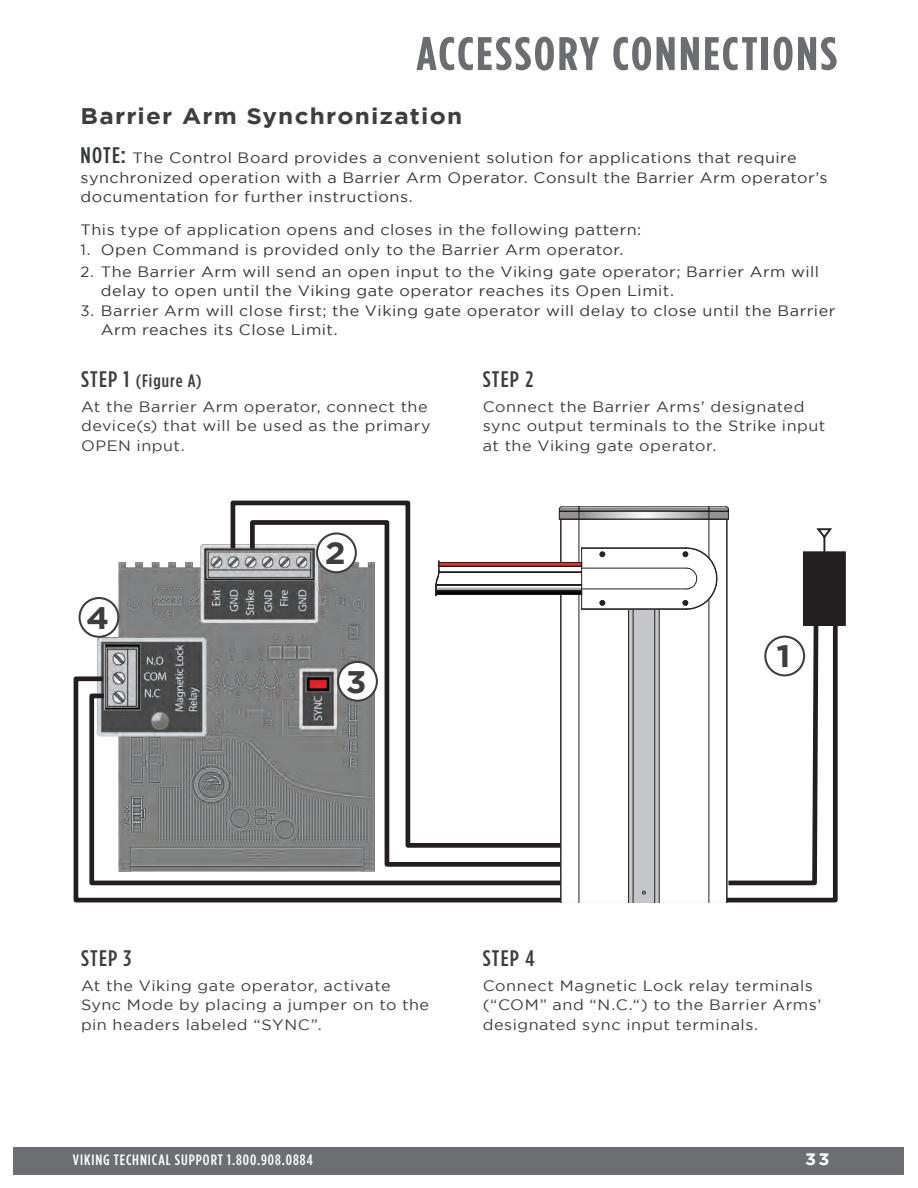
<style>
.page{position:relative;width:918px;height:1188px;background:#fff}
.page>*{position:absolute;margin:0;border:0;box-sizing:border-box;transform-origin:0 0}
.t1{font:700 47.1px "Gotham Condensed";letter-spacing:.05em;color:#6c6d70;scale:1.08 1}
.t2{font:700 31.05px "Gotham";color:#3e3e3f;scale:1.08 1}
.t3{font:700 22.5px "Gotham";letter-spacing:.05em;color:#3e3e3f;scale:1.08 1}
.t4{font:500 22.5px "Gotham Condensed";letter-spacing:.05em;color:#3e3e3f;scale:1.08 1}
.t5{font:500 18px "Gotham Condensed";letter-spacing:.05em;color:#3e3e3f;scale:1.08 1}
.t6{font:700 16.5px "Gotham";color:#fff;scale:1.08 1}
.t7{font:15px/19.5px "Gotham";letter-spacing:.03em;color:#3e3e3f;scale:1.08 1}
.t8{font:15px/19.5px "Gotham";letter-spacing:.03em;color:#353738}
.t9{font:15px/19.5px "Gotham";letter-spacing:.03em;color:#353738;scale:1.08 1}
.t10{font:500 15px "Gotham Condensed";letter-spacing:.06em;color:#fff;scale:1.08 1}
.s1{font-family:"Gotham Condensed";font-weight:500;font-size:22.5px}
.s2{font-size:22.5px}
</style>
<div class="page">
<div style="left:14px;top:1147px;width:890px;height:27px;background:#6d6e71"></div>
<svg style="left:708px;top:520px;width:19px;height:382px"></svg>
<hr style="left:579px;top:509px;width:130px;height:1px;background:#231f20">
<hr style="left:579px;top:507px;width:130px;height:1px;background:#231f20">
<hr style="left:579px;top:519px;width:130px;height:1px;background:#231f20">
<svg style="left:709px;top:506px;width:20px;height:14px"></svg>
<hr style="left:709px;top:599px;width:1px;height:303px;background:#231f20">
<hr style="left:709px;top:519px;width:1px;height:39px;background:#231f20">
<hr style="left:727px;top:519px;width:1px;height:383px;background:#231f20">
<svg style="left:705px;top:547px;width:13px;height:63px"></svg>
<svg style="left:705px;top:513px;width:22px;height:4px"></svg>
<div style="left:559px;top:511px;width:170px;height:8px;border:1px solid #231f20"></div>
<img style="left:78px;top:506px;width:627px;height:396px">
<div style="left:803px;top:552px;width:42px;height:73px;background:#231f20"></div>
<div style="left:803px;top:551px;width:43px;height:75px;border:1px solid #231f20"></div>
<svg style="left:814px;top:528px;width:20px;height:25px"></svg>
<svg style="left:228px;top:500px;width:337px;height:174px"></svg>
<svg style="left:248px;top:518px;width:317px;height:156px"></svg>
<svg style="left:722px;top:621px;width:118px;height:281px"></svg>
<svg style="left:73px;top:674px;width:492px;height:228px"></svg>
<div style="left:765px;top:637px;width:39px;height:38px;background:#fff;border-radius:50%"></div>
<div style="left:764px;top:636px;width:41px;height:40px;border:2px solid #3e3e3f;border-radius:50%"></div>
<div style="left:338px;top:662px;width:39px;height:39px;background:#fff;border-radius:50%"></div>
<div style="left:337px;top:661px;width:41px;height:41px;border:2px solid #3e3e3f;border-radius:50%"></div>
<div style="left:317px;top:533px;width:39px;height:39px;background:#fff;border-radius:50%"></div>
<div style="left:316px;top:532px;width:41px;height:41px;border:2px solid #3e3e3f;border-radius:50%"></div>
<div style="left:80px;top:598px;width:38px;height:39px;background:#fff;border-radius:50%"></div>
<div style="left:79px;top:597px;width:40px;height:41px;border:2px solid #3e3e3f;border-radius:50%"></div>
<h1 class="t1" style="left:416px;top:27px;width:391px">ACCESSORY CONNECTIONS</h1>
<h3 class="t3" style="left:81px;top:103px;width:355px">Barrier Arm Synchronization</h3>
<p class="t9" style="left:81px;top:148px;width:693px"><span class="s1">NOTE:</span> The Control Board provides a convenient solution for applications that require synchronized operation with a Barrier Arm Operator. Consult the Barrier Arm operator’s documentation for further instructions.</p>
<p class="t9" style="left:81px;top:220px;width:521px">This type of application opens and closes in the following pattern:</p>
<p class="t8" style="left:81px;top:240px;width:545px">1. Open Command is provided only to the Barrier Arm operator.</p>
<p class="t8" style="left:101px;top:262px;width:720px;text-indent:-20px">2. The Barrier Arm will send an open input to the Viking gate operator; Barrier Arm will delay to open until the Viking gate operator reaches its Open Limit.</p>
<p class="t8" style="left:101px;top:301px;width:736px;text-indent:-20px">3. Barrier Arm will close first; the Viking gate operator will delay to close until the Barrier<br>Arm reaches its Close Limit.</p>
<p class="t5" style="left:81px;top:371px;width:113px"><span class="s2">STEP 1</span> (Figure A)</p>
<p class="t7" style="left:81px;top:396px;width:325px">At the Barrier Arm operator, connect the device(s) that will be used as the primary<br>OPEN input.</p>
<h2 class="t2" style="left:86px;top:600px;width:23px">4</h2>
<h2 class="t2" style="left:325px;top:535px;width:21px">2</h2>
<h2 class="t2" style="left:346px;top:664px;width:21px">3</h2>
<h3 class="t4" style="left:483px;top:366px;width:48px">STEP 2</h3>
<p class="t7" style="left:483px;top:396px;width:319px">Connect the Barrier Arms’ designated sync output terminals to the Strike input at the Viking gate operator.</p>
<h2 class="t2" style="left:777px;top:638px;width:15px">1</h2>
<h3 class="t4" style="left:81px;top:946px;width:48px">STEP 3</h3>
<p class="t7" style="left:81px;top:976px;width:324px">At the Viking gate operator, activate<br>Sync Mode by placing a jumper on to the pin headers labeled “SYNC”.</p>
<h3 class="t4" style="left:483px;top:946px;width:49px">STEP 4</h3>
<p class="t7" style="left:483px;top:976px;width:315px">Connect Magnetic Lock relay terminals (“COM” and “N.C.“) to the Barrier Arms’ designated sync input terminals.</p>
<p class="t10" style="left:73px;top:1151px;width:224px">VIKING TECHNICAL SUPPORT 1.800.908.0884</p>
<p class="t6" style="left:805px;top:1149px;width:24px">33</p>
</div>
